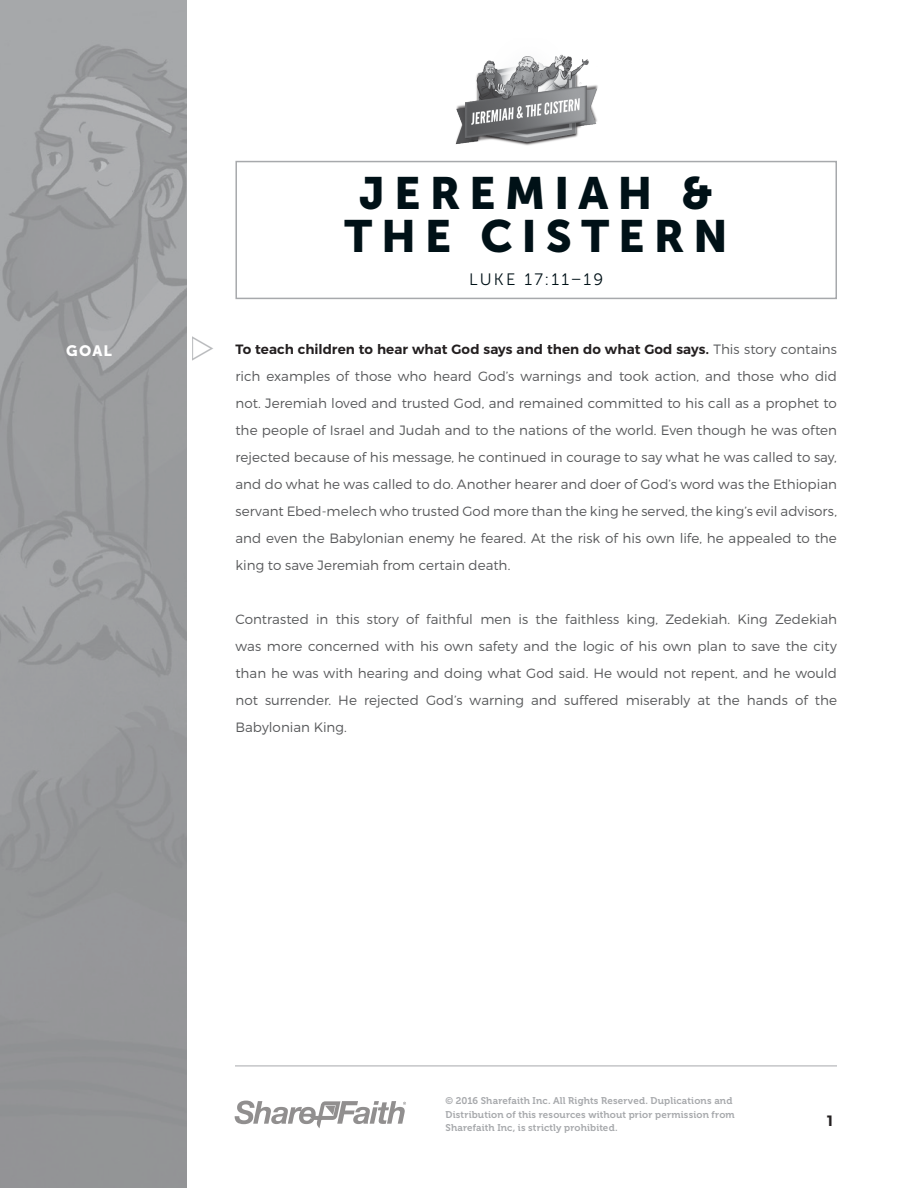
<style>
.page{position:relative;width:918px;height:1188px;background:#fff}
.page>*{position:absolute;margin:0;border:0;box-sizing:border-box;transform-origin:0 0}
.t1{font:45px/43.5px "Museo Sans 900";letter-spacing:.2em;color:#001117;text-align:center}
.t2{font:16.5px "Museo Sans 300";letter-spacing:.135em;color:#001117}
.side-bar_Headings{font:15px "Museo Sans 900";color:#fff}
.t3{font:600 15px "Montserrat";color:#231f20}
.body_paragraph{font:300 13.5px/27px "Montserrat";color:#58595b;text-align:justify}
.t4{font:9.75px/13.5px "Museo 700";letter-spacing:.015em;color:#a7a9ac}
.s1{font-weight:600;color:#231f20}
</style>
<div class="page">
<img style="left:0;top:0;width:187px;height:1188px">
<hr style="left:235px;top:1066px;width:602px;height:1px;background:#a7a9ac">
<svg style="left:235px;top:1101px;width:171px;height:27px"></svg>
<img style="left:455px;top:54px;width:143px;height:92px">
<div style="left:235px;top:161px;width:602px;height:138px;border:2px solid #a7a9ac"></div>
<p class="side-bar_Headings" style="left:66px;top:342px;width:47px">GOAL</p>
<h1 class="t1" style="left:344px;top:171px;width:385px">JEREMIAH &amp;<br>THE CISTERN</h1>
<p class="t2" style="left:469px;top:271px;width:135px">LUKE 17:11–19</p>
<p class="body_paragraph" style="left:235px;top:335px;width:603px"><span class="s1">To teach children to hear what God says and then do what God says.</span> This story contains rich examples of those who heard God’s warnings and took action, and those who did not. Jeremiah loved and trusted God, and remained committed to his call as a prophet to the people of Israel and Judah and to the nations of the world. Even though he was often rejected because of his message, he continued in courage to say what he was called to say, and do what he was called to do. Another hearer and doer of God’s word was the Ethiopian servant Ebed-melech who trusted God more than the king he served, the king’s evil advisors, and even the Babylonian enemy he feared. At the risk of his own life, he appealed to the king to save Jeremiah from certain death.</p>
<p class="body_paragraph" style="left:235px;top:605px;width:603px">Contrasted in this story of faithful men is the faithless king, Zedekiah. King Zedekiah was more concerned with his own safety and the logic of his own plan to save the city than he was with hearing and doing what God said. He would not repent, and he would not surrender. He rejected God’s warning and suffered miserably at the hands of the Babylonian King.</p>
<p class="t4" style="left:446px;top:1094px;width:291px">© 2016 Sharefaith Inc. All Rights Reserved. Duplications and<br>Distribution of this resources without prior permission from<br>Sharefaith Inc, is strictly prohibited.</p>
<p class="t3" style="left:827px;top:1112px;width:8px">1</p>
</div>
